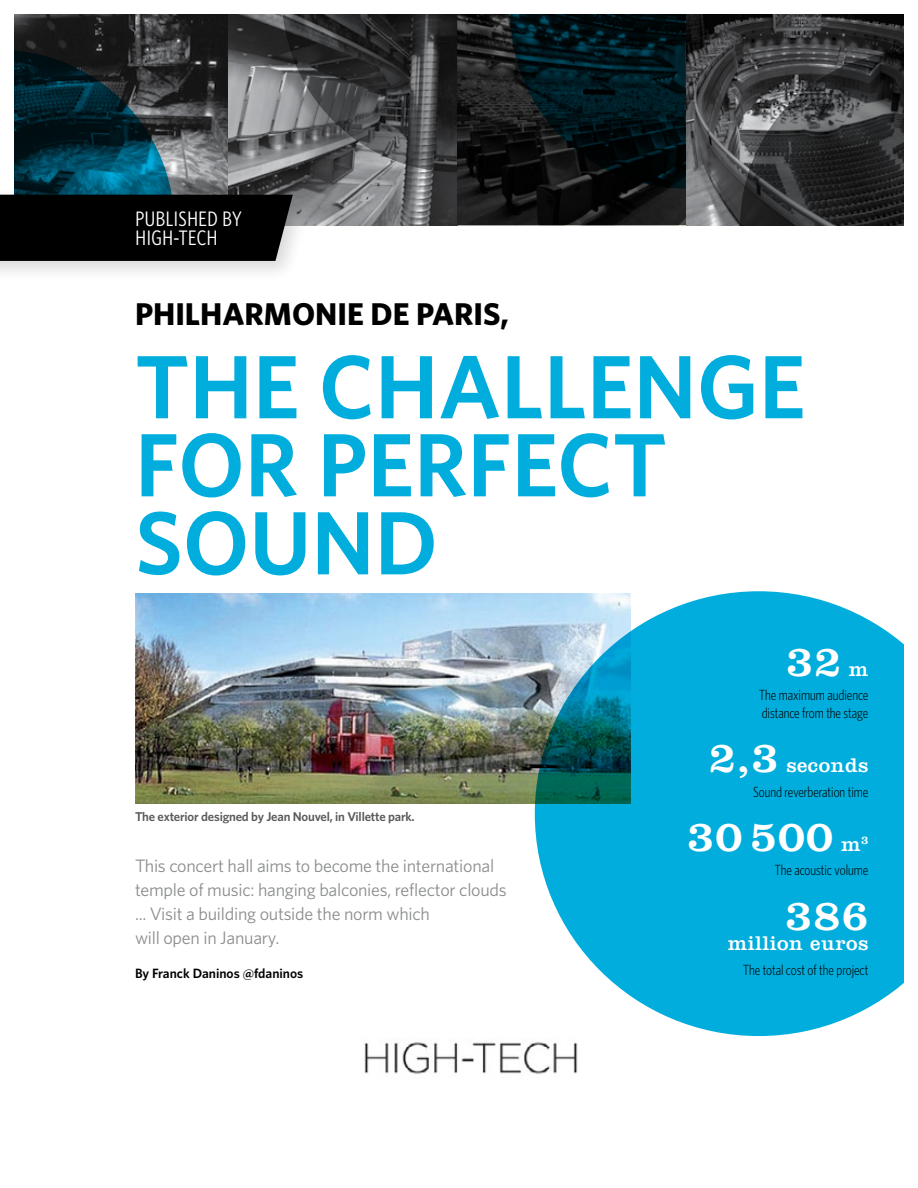
<style>
.page{position:relative;width:918px;height:1188px;background:#fff}
.page>*{position:absolute;margin:0;border:0;box-sizing:border-box;transform-origin:0 0}
.t1{font:600 90px/78px "Whitney";color:#00addc}
.t2{font:44.1px "Clarendon";letter-spacing:.025em;color:#fff}
.t3{font:700 31.5px "Whitney";color:#000}
.t4{font:21px/19.5px "Whitney Condensed";letter-spacing:.025em;color:#fff}
.t5{font:20.55px "Clarendon";letter-spacing:.025em;color:#fff}
.t6{font:18px/24px "Whitney";letter-spacing:-.015em;color:#8b8d8d}
.t7{font:300 14.7px/17.7px "Whitney Condensed";color:#000}
.t8{font:600 13.5px "Whitney";color:#000}
.t9{font:600 12.75px "Whitney";letter-spacing:-.015em;color:#58595b}
.s1{font-size:20.55px}
.s2{font-size:44.1px}
</style>
<div class="page">
<img style="left:686px;top:14px;width:218px;height:211px">
<svg style="left:457px;top:14px;width:229px;height:211px;background:#191919"></svg>
<svg style="left:510px;top:14px;width:176px;height:175px;background:#041419"></svg>
<svg style="left:740px;top:51px;width:164px;height:175px;background:#373839"></svg>
<img style="left:135px;top:594px;width:400px;height:209px">
<svg style="left:535px;top:591px;width:369px;height:445px;background:#2db2d5"></svg>
<img style="left:364px;top:1042px;width:214px;height:32px">
<div style="left:0;top:186px;width:313px;height:97px;background:#000;opacity:.15"></div>
<svg style="left:0;top:14px;width:457px;height:247px;background:#444c4f"></svg>
<p class="t4" style="left:136px;top:208px;width:108px">PUBLISHED BY<br>HIGH-TECH</p>
<h3 class="t3" style="left:135px;top:295px;width:375px">PHILHARMONIE DE PARIS,</h3>
<h1 class="t1" style="left:135px;top:345px;width:672px">the challenge for perfect sound</h1>
<p class="t9" style="left:135px;top:809px;width:281px">The exterior designed by Jean Nouvel, in Villette park.</p>
<p class="t6" style="left:135px;top:853px;width:373px">This concert hall aims to become the international temple of music: hanging balconies, reflector clouds ... Visit a building outside the norm which<br>will open in January.</p>
<p class="t8" style="left:135px;top:965px;width:170px">By Franck Daninos @fdaninos</p>
<h2 class="t2" style="left:786px;top:636px;width:84px">32 <span class="s1">m</span></h2>
<p class="t7" style="left:759px;top:686px;width:111px">The maximum audience distance from the stage</p>
<p class="t5" style="left:709px;top:754px;width:161px"><span class="s2">2,3</span> seconds</p>
<p class="t7" style="left:753px;top:783px;width:117px">Sound reverberation time</p>
<h2 class="t2" style="left:687px;top:811px;width:183px">30 500 <span class="s1">m</span><sup>3</sup></h2>
<p class="t7" style="left:775px;top:861px;width:95px">The acoustic volume</p>
<h2 class="t2" style="left:785px;top:889px;width:85px">386</h2>
<p class="t5" style="left:728px;top:931px;width:142px">million euros</p>
<p class="t7" style="left:743px;top:961px;width:127px">The total cost of the project</p>
</div>
